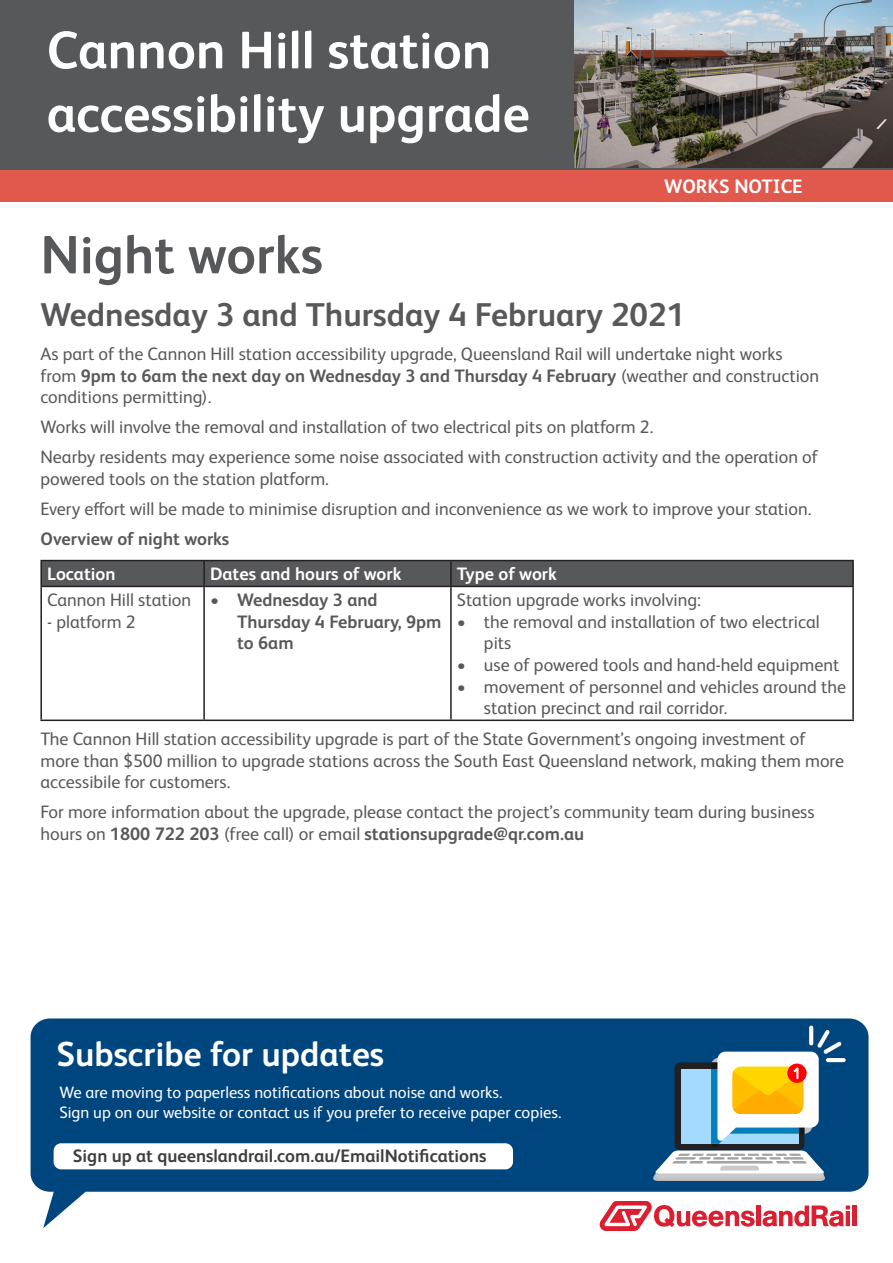
<style>
.page{position:relative;width:893px;height:1263px;background:#fff}
.page>*{position:absolute;margin:0;border:0;box-sizing:border-box;transform-origin:0 0}
.t1{font:700 54px "FS Albert Pro";color:#57585a}
.t2{font:700 52.8px/63.4px "FS Albert Pro";color:#fff}
.t3{font:700 34.65px "FS Albert Pro";color:#fff}
.t4{font:700 33px "FS Albert Pro";color:#57585a}
.t5{font:700 19.5px "FS Albert Pro";color:#fff}
.t6{font:18px/21.6px "FS Albert Pro";color:#57585a}
.t7{font:700 18px/21.6px "FS Albert Pro";color:#57585a}
.t8{font:700 18px "FS Albert Pro";color:#3e3e3f}
.t9{font:700 18px "FS Albert Pro";color:#fff}
.t10{font:16.5px/19.8px "FS Albert Pro";color:#fff}
.s1{font-weight:700}
</style>
<div class="page">
<div style="left:0;top:170px;width:893px;height:32px;background:#e1584c"></div>
<div style="left:0;top:0;width:893px;height:170px;background:#57585a"></div>
<img style="left:574px;top:0;width:319px;height:168px">
<svg style="left:600px;top:1228px;width:40px;height:2px"></svg>
<svg style="left:42px;top:561px;width:810px;height:25px;background:#555658"></svg>
<hr style="left:40px;top:560px;width:164px;height:1px;background:#231f20">
<hr style="left:40px;top:561px;width:2px;height:25px;background:#231f20">
<hr style="left:204px;top:560px;width:247px;height:1px;background:#231f20">
<hr style="left:203px;top:561px;width:2px;height:25px;background:#231f20">
<hr style="left:451px;top:560px;width:403px;height:1px;background:#231f20">
<hr style="left:450px;top:561px;width:2px;height:25px;background:#231f20">
<hr style="left:852px;top:561px;width:2px;height:25px;background:#231f20">
<hr style="left:40px;top:586px;width:164px;height:1px;background:#231f20">
<hr style="left:40px;top:587px;width:2px;height:132px;background:#231f20">
<hr style="left:204px;top:586px;width:247px;height:1px;background:#231f20">
<hr style="left:203px;top:587px;width:2px;height:132px;background:#231f20">
<hr style="left:451px;top:586px;width:403px;height:1px;background:#231f20">
<hr style="left:450px;top:587px;width:2px;height:132px;background:#231f20">
<hr style="left:852px;top:587px;width:2px;height:132px;background:#231f20">
<hr style="left:40px;top:719px;width:164px;height:2px;background:#231f20">
<hr style="left:204px;top:719px;width:247px;height:2px;background:#231f20">
<hr style="left:451px;top:719px;width:403px;height:2px;background:#231f20">
<svg style="left:31px;top:1018px;width:837px;height:210px;fill:#00467e"></svg>
<svg style="left:640px;top:1026px;width:206px;height:155px"></svg>
<div style="left:54px;top:1143px;width:459px;height:26px;background:#fff;border-radius:7px"></div>
<h2 class="t2" style="left:47px;top:16px;width:485px">Cannon Hill station accessibility upgrade</h2>
<p class="t5" style="left:664px;top:172px;width:140px">WORKS NOTICE</p>
<p class="t1" style="left:40px;top:217px;width:284px">Night works</p>
<p class="t4" style="left:40px;top:291px;width:646px">Wednesday 3 and Thursday 4 February 2021</p>
<p class="t6" style="left:40px;top:342px;width:780px">As part of the Cannon Hill station accessibility upgrade, Queensland Rail will undertake night works from <span class="s1">9pm to 6am the next day on Wednesday 3 and Thursday 4 February</span> (weather and construction conditions permitting).</p>
<p class="t6" style="left:40px;top:415px;width:615px">Works will involve the removal and installation of two electrical pits on platform 2.</p>
<p class="t6" style="left:40px;top:445px;width:779px">Nearby residents may experience some noise associated with construction activity and the operation of powered tools on the station platform.</p>
<p class="t6" style="left:40px;top:497px;width:772px">Every effort will be made to minimise disruption and inconvenience as we work to improve your station.</p>
<p class="t7" style="left:40px;top:527px;width:190px">Overview of night works</p>
<p class="t9" style="left:47px;top:562px;width:70px">Location</p>
<p class="t9" style="left:210px;top:562px;width:193px">Dates and hours of work</p>
<p class="t9" style="left:457px;top:562px;width:101px">Type of work</p>
<p class="t6" style="left:47px;top:588px;width:146px">Cannon Hill station</p>
<p class="t6" style="left:47px;top:610px;width:90px">- platform 2</p>
<p class="t7" style="left:237px;top:588px;width:206px;text-indent:-27px">• Wednesday 3 and<br>Thursday 4 February, 9pm to 6am</p>
<p class="t6" style="left:457px;top:588px;width:246px">Station upgrade works involving:</p>
<p class="t6" style="left:484px;top:610px;width:337px;text-indent:-27px">• the removal and installation of two electrical pits</p>
<p class="t6" style="left:457px;top:653px;width:384px">• use of powered tools and hand-held equipment</p>
<p class="t6" style="left:484px;top:674px;width:364px;text-indent:-27px">• movement of personnel and vehicles around the station precinct and rail corridor.</p>
<p class="t6" style="left:40px;top:727px;width:805px">The Cannon Hill station accessibility upgrade is part of the State Government’s ongoing investment of more than $500 million to upgrade stations across the South East Queensland network, making them more accessibile for customers.</p>
<p class="t6" style="left:40px;top:800px;width:776px">For more information about the upgrade, please contact the project’s community team during business hours on <span class="s1">1800 722 203</span> (free call) or email <span class="s1">stationsupgrade@qr.com.au</span></p>
<p class="t3" style="left:56px;top:1029px;width:329px">Subscribe for updates</p>
<p class="t10" style="left:59px;top:1081px;width:504px">We are moving to paperless notifications about noise and works.<br>Sign up on our website or contact us if you prefer to receive paper copies.</p>
<p class="t8" style="left:73px;top:1143px;width:415px">Sign up at queenslandrail.com.au/EmailNotifications</p>
</div>
